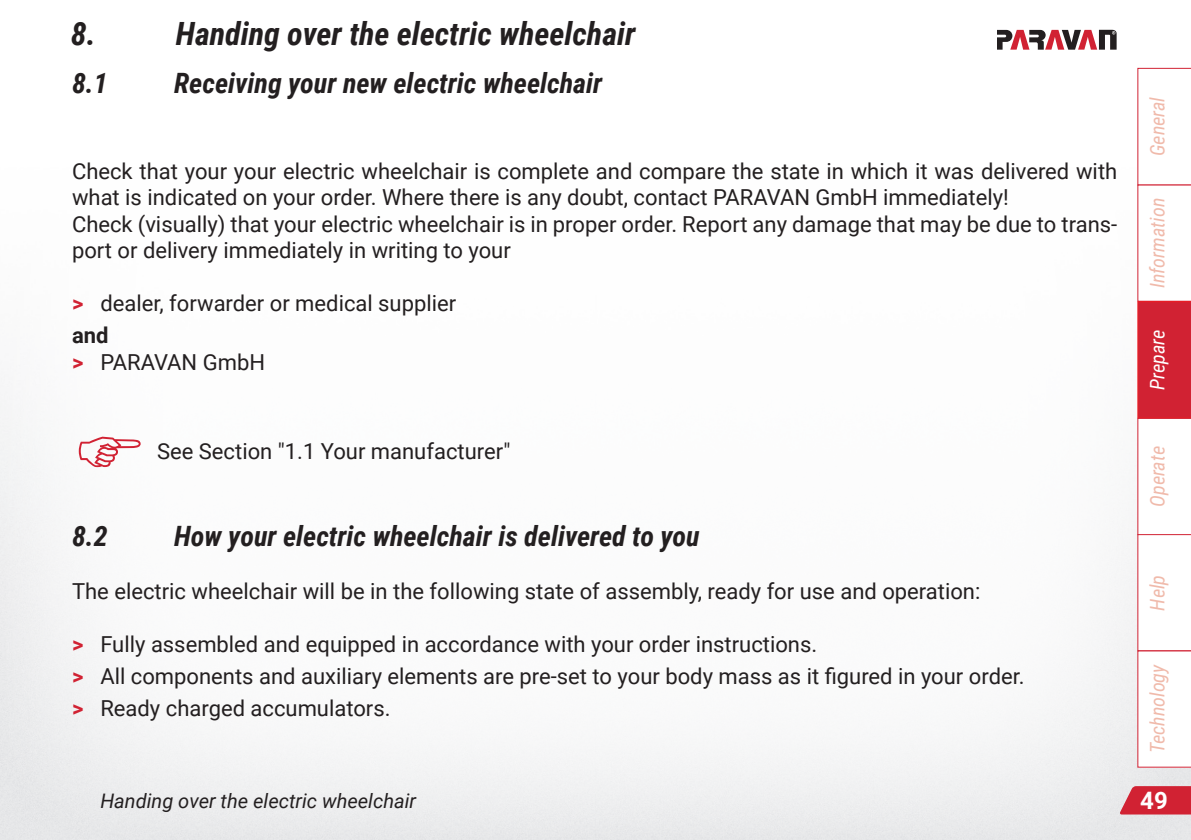
<style>
.page{position:relative;width:1191px;height:840px;background:#fff}
.page>*{position:absolute;margin:0;border:0;box-sizing:border-box;transform-origin:0 0}
.t1{font:italic 700 32px "Roboto Condensed";color:#231f20}
.t2{font:italic 700 28px "Roboto Condensed";color:#231f20}
.t3{font:700 24px "Roboto";color:#fff}
.Text-Doku{font:22px/26.4px "Roboto";color:#231f20}
.Text-Doku__fett_ZÜ{font:700 22px "Roboto";color:#231f20}
.t4{font:italic 20px "Roboto Condensed";color:#f0baab}
.t5{font:italic 20px "Roboto";color:#231f20}
.t6{font:italic 20px "Roboto Condensed";color:#fff}
.s1{font-weight:700;color:#d12233}
</style>
<div class="page">
<svg style="left:0;top:731px;width:1px;height:108px"></svg>
<svg style="left:1137px;top:68px;width:54px;height:699px"></svg>
<svg style="left:997px;top:30px;width:119px;height:20px"></svg>
<svg style="left:1119px;top:785px;width:72px;height:29px"></svg>
<p class="t1" style="left:71px;top:11px;width:27px">8.</p>
<p class="t1" style="left:176px;top:11px;width:461px">Handing over the electric wheelchair</p>
<p class="t2" style="left:72px;top:63px;width:37px">8.1</p>
<p class="t2" style="left:174px;top:63px;width:430px">Receiving your new electric wheelchair</p>
<p class="Text-Doku" style="left:72px;top:157px;width:1046px">Check that your your electric wheelchair is complete and compare the state in which it was delivered with what is indicated on your order. Where there is any doubt, contact PARAVAN GmbH immediately!</p>
<p class="Text-Doku" style="left:72px;top:210px;width:1046px">Check (visually) that your electric wheelchair is in proper order. Report any damage that may be due to trans&shy;port or delivery immediately in writing to your</p>
<p class="Text-Doku" style="left:72px;top:289px;width:386px"><span class="s1">&gt;</span> dealer, forwarder or medical supplier</p>
<p class="Text-Doku__fett_ZÜ" style="left:72px;top:320px;width:38px">and</p>
<p class="Text-Doku" style="left:72px;top:347px;width:195px"><span class="s1">&gt;</span> PARAVAN GmbH</p>
<p class="Text-Doku" style="left:157px;top:437px;width:355px">See Section "1.1 Your manufacturer"</p>
<p class="t2" style="left:72px;top:516px;width:37px">8.2</p>
<p class="t2" style="left:174px;top:516px;width:527px">How your electric wheelchair is delivered to you</p>
<p class="Text-Doku" style="left:72px;top:576px;width:910px">The electric wheelchair will be in the following state of assembly, ready for use and operation:</p>
<p class="Text-Doku" style="left:72px;top:629px;width:746px"><span class="s1">&gt;</span> Fully assembled and equipped in accordance with your order instructions.</p>
<p class="Text-Doku" style="left:72px;top:661px;width:954px"><span class="s1">&gt;</span> All components and auxiliary elements are pre-set to your body mass as it figured in your order.</p>
<p class="Text-Doku" style="left:72px;top:693px;width:320px"><span class="s1">&gt;</span> Ready charged accumulators.</p>
<p class="t4" style="left:1143px;top:156px;width:61px;rotate:-90deg">General</p>
<p class="t4" style="left:1143px;top:288px;width:92px;rotate:-90deg">Information</p>
<p class="t6" style="left:1143px;top:389px;width:61px;rotate:-90deg">Prepare</p>
<p class="t4" style="left:1143px;top:506px;width:62px;rotate:-90deg">Operate</p>
<p class="t4" style="left:1143px;top:610px;width:37px;rotate:-90deg">Help</p>
<p class="t4" style="left:1143px;top:753px;width:91px;rotate:-90deg">Technology</p>
<p class="t5" style="left:100px;top:786px;width:317px">Handing over the electric wheelchair</p>
<p class="t3" style="left:1140px;top:783px;width:29px">49</p>
</div>
